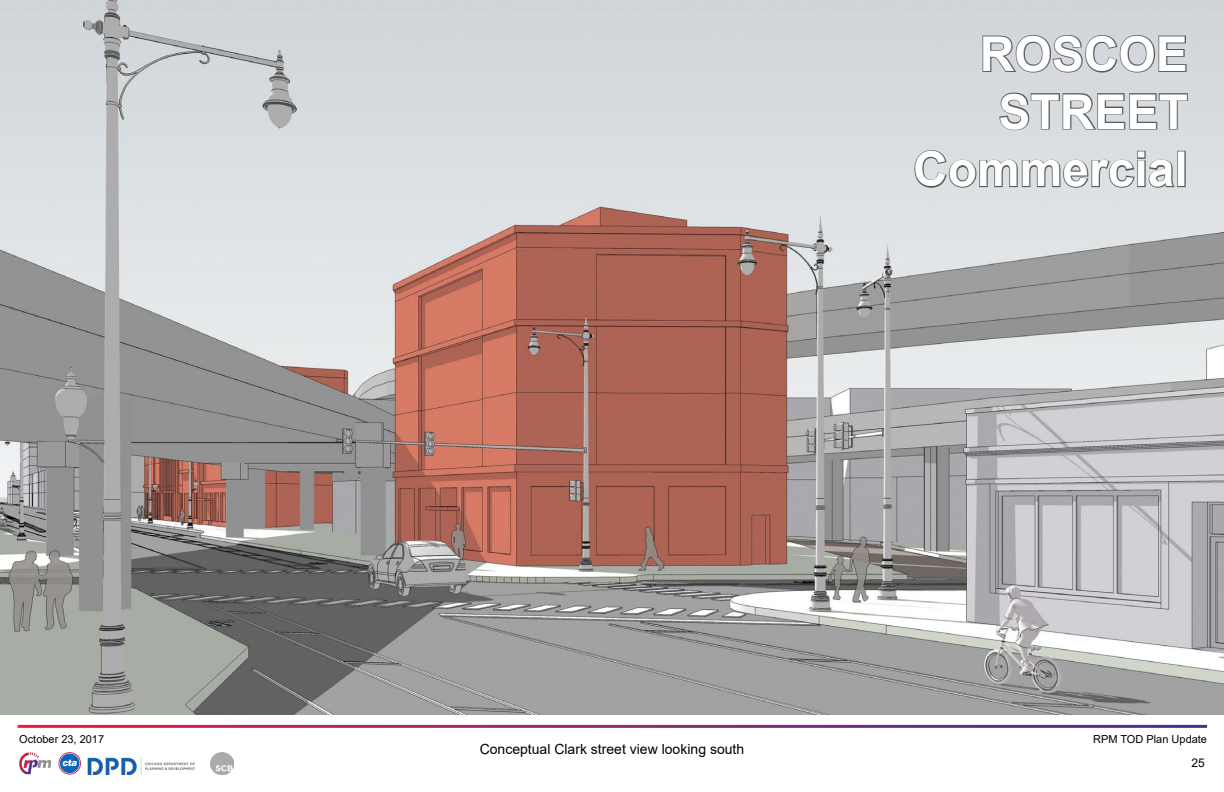
<style>
.page{position:relative;width:1224px;height:792px;background:#fff}
.page>*{position:absolute;margin:0;border:0;box-sizing:border-box;transform-origin:0 0}
.t1{font:700 48px/57.6px "Arial";color:#fff;text-align:right}
.Figure_Caption{font:14px "Arial";color:#000}
.t2{font:12px "Arial";color:#000101}
.t3{font:11px "Arial";color:#010000}
</style>
<div class="page">
<img style="left:211px;top:752px;width:22px;height:22px">
<div style="left:59px;top:752px;width:22px;height:22px;border:1px solid #ce1f43;border-radius:50%"></div>
<svg style="left:60px;top:754px;width:19px;height:19px"></svg>
<svg style="left:63px;top:760px;width:15px;height:7px"></svg>
<img style="left:19px;top:752px;width:32px;height:22px">
<img style="left:88px;top:758px;width:107px;height:17px">
<img style="left:0;top:0;width:1224px;height:715px">
<svg style="left:981px;top:34px;width:207px;height:40px;background:#b3b6b9"></svg>
<svg style="left:998px;top:92px;width:191px;height:39px;background:#b3b7ba"></svg>
<svg style="left:913px;top:149px;width:263px;height:40px;background:#babec1"></svg>
<div style="left:1177px;top:151px;width:9px;height:36px;border:2px solid #58595b"></div>
<h1 class="t1" style="left:913px;top:26px;width:276px">ROSCOE<br>STREET<br>Commercial</h1>
<p class="t3" style="left:19px;top:732px;width:86px">October 23, 2017</p>
<p class="t3" style="left:1093px;top:731px;width:115px">RPM TOD Plan Update</p>
<p class="Figure_Caption" style="left:480px;top:740px;width:266px">Conceptual Clark street view looking south</p>
<p class="t2" style="left:1192px;top:754px;width:15px">25</p>
</div>
